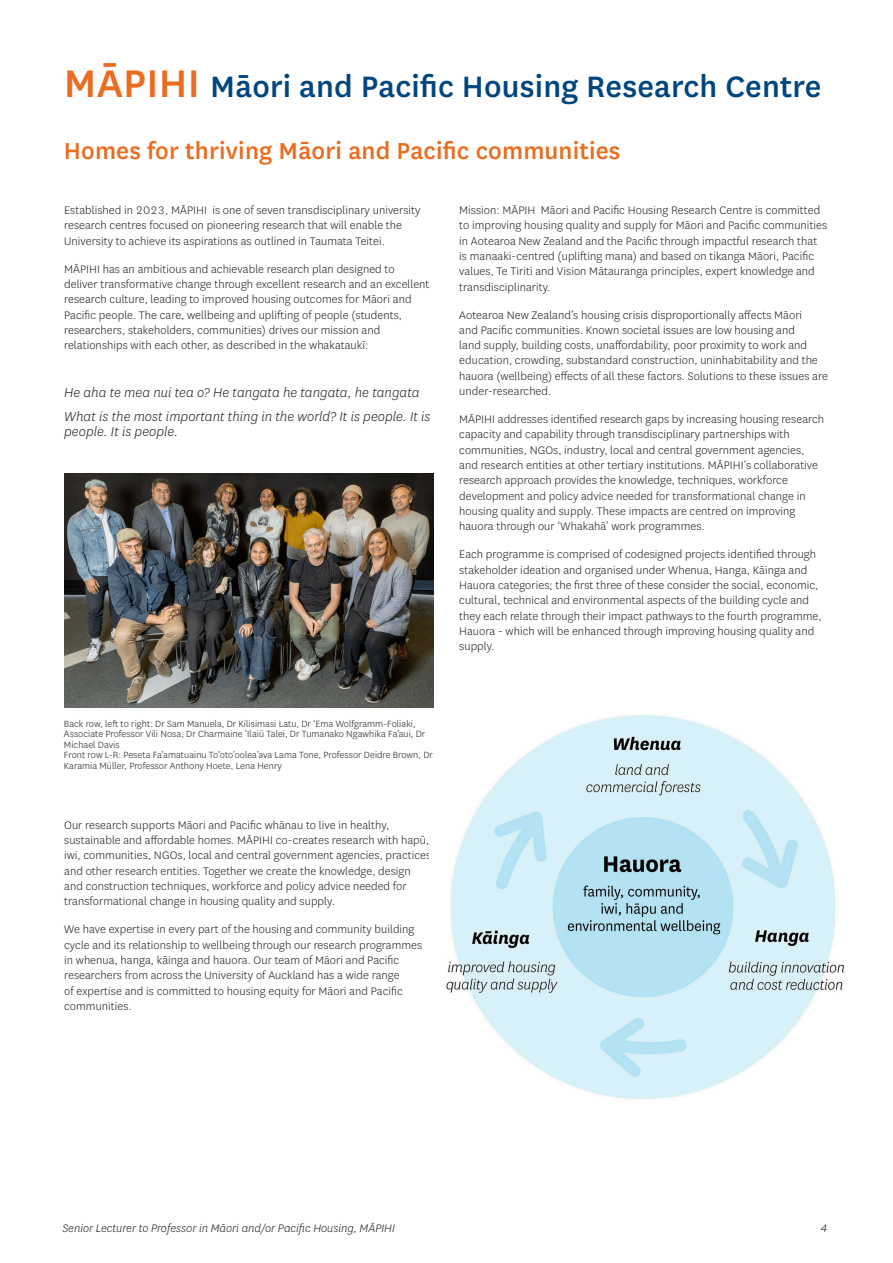
<style>
.page{position:relative;width:893px;height:1263px;background:#fff}
.page>*{position:absolute;margin:0;border:0;box-sizing:border-box;transform-origin:0 0}
.Contents_Subheading{font:500 34.5px "National";letter-spacing:.005em;color:#00467e}
.Contents_Subheading-2{font:500 27px "National";letter-spacing:.005em;color:#ea6d1f}
.Contents_Subheading-3{font:italic 300 15px/15.3px "National";letter-spacing:.005em;color:#231f20}
.Contents_Subheading-4{font:300 12.75px/15.3px "National";letter-spacing:.005em;color:#231f20}
.Secondary_Text_Cover{font:italic 300 12.75px "National";color:#231f20}
.Contents_Subheading-5{font:300 10.5px/10.5px "National";letter-spacing:.005em;color:#231f20}
.s1{font-size:45px;color:#ea6d1f}
</style>
<div class="page">
<img style="left:64px;top:474px;width:370px;height:234px">
<img style="left:446px;top:715px;width:398px;height:384px">
<p class="Contents_Subheading" style="left:64px;top:63px;width:759px"><span class="s1">MĀPIHI</span> Māori and Pacific Housing Research Centre</p>
<p class="Contents_Subheading-2" style="left:64px;top:132px;width:558px">Homes for thriving Māori and Pacific communities</p>
<p class="Contents_Subheading-4" style="left:64px;top:202px;width:358px">Established in 2023, MĀPIHI is one of seven transdisciplinary university research centres focused on pioneering research that will enable the<br>University to achieve its aspirations as outlined in Taumata Teitei.</p>
<p class="Contents_Subheading-4" style="left:64px;top:261px;width:367px">MĀPIHI has an ambitious and achievable research plan designed to deliver transformative change through excellent research and an excellent research culture, leading to improved housing outcomes for Māori and Pacific people. The care, wellbeing and uplifting of people (students, researchers, stakeholders, communities) drives our mission and relationships with each other, as described in the whakataukī:</p>
<p class="Contents_Subheading-3" style="left:64px;top:384px;width:357px">He aha te mea nui tea o? He tangata he tangata, he tangata</p>
<p class="Contents_Subheading-3" style="left:64px;top:408px;width:368px">What is the most important thing in the world? It is people. It is people. It is people.</p>
<p class="Contents_Subheading-4" style="left:459px;top:202px;width:370px">Mission: MĀPIH Māori and Pacific Housing Research Centre is committed to improving housing quality and supply for Māori and Pacific communities in Aotearoa New Zealand and the Pacific through impactful research that is manaaki-centred (uplifting mana) and based on tikanga Māori, Pacific values, Te Tiriti and Vision Mātauranga principles, expert knowledge and transdisciplinarity.</p>
<p class="Contents_Subheading-4" style="left:459px;top:307px;width:370px">Aotearoa New Zealand’s housing crisis disproportionally affects Māori<br>and Pacific communities. Known societal issues are low housing and<br>land supply, building costs, unaffordability, poor proximity to work and education, crowding, substandard construction, uninhabitability and the hauora (wellbeing) effects of all these factors. Solutions to these issues are under-researched.</p>
<p class="Contents_Subheading-4" style="left:459px;top:411px;width:366px">MĀPIHI addresses identified research gaps by increasing housing research capacity and capability through transdisciplinary partnerships with communities, NGOs, industry, local and central government agencies, and research entities at other tertiary institutions. MĀPIHI’s collaborative research approach provides the knowledge, techniques, workforce development and policy advice needed for transformational change in housing quality and supply. These impacts are centred on improving hauora through our ‘Whakahā’ work programmes.</p>
<p class="Contents_Subheading-4" style="left:459px;top:546px;width:364px">Each programme is comprised of codesigned projects identified through stakeholder ideation and organised under Whenua, Hanga, Kāinga and Hauora categories; the first three of these consider the social, economic, cultural, technical and environmental aspects of the building cycle and they each relate through their impact pathways to the fourth programme, Hauora - which will be enhanced through improving housing quality and supply.</p>
<p class="Contents_Subheading-5" style="left:64px;top:718px;width:363px">Back row, left to right: Dr Sam Manuela, Dr Kilisimasi Latu, Dr ‘Ema Wolfgramm-Foliaki,<br>Associate Professor Vili Nosa, Dr Charmaine ‘Ilaiū Talei, Dr Tumanako Ngawhika Fa’aui, Dr<br>Michael Davis</p>
<p class="Contents_Subheading-5" style="left:64px;top:750px;width:370px">Front row L-R: Peseta Fa’amatuainu To’oto’oolea’ava Lama Tone, Professor Deidre Brown, Dr<br>Karamia Müller, Professor Anthony Hoete, Lena Henry</p>
<p class="Contents_Subheading-4" style="left:64px;top:817px;width:369px">Our research supports Māori and Pacific whānau to live in healthy, sustainable and affordable homes. MĀPIHI co-creates research with hapū, iwi, communities, NGOs, local and central government agencies, practices and other research entities. Together we create the knowledge, design and construction techniques, workforce and policy advice needed for transformational change in housing quality and supply.</p>
<p class="Contents_Subheading-4" style="left:64px;top:921px;width:360px">We have expertise in every part of the housing and community building cycle and its relationship to wellbeing through our research programmes in whenua, hanga, kāinga and hauora. Our team of Māori and Pacific researchers from across the University of Auckland has a wide range<br>of expertise and is committed to housing equity for Māori and Pacific communities.</p>
<p class="Secondary_Text_Cover" style="left:62px;top:1220px;width:334px">Senior Lecturer to Professor in Māori and/or Pacific Housing, MĀPIHI</p>
<p class="Secondary_Text_Cover" style="left:820px;top:1220px;width:9px">4</p>
</div>
